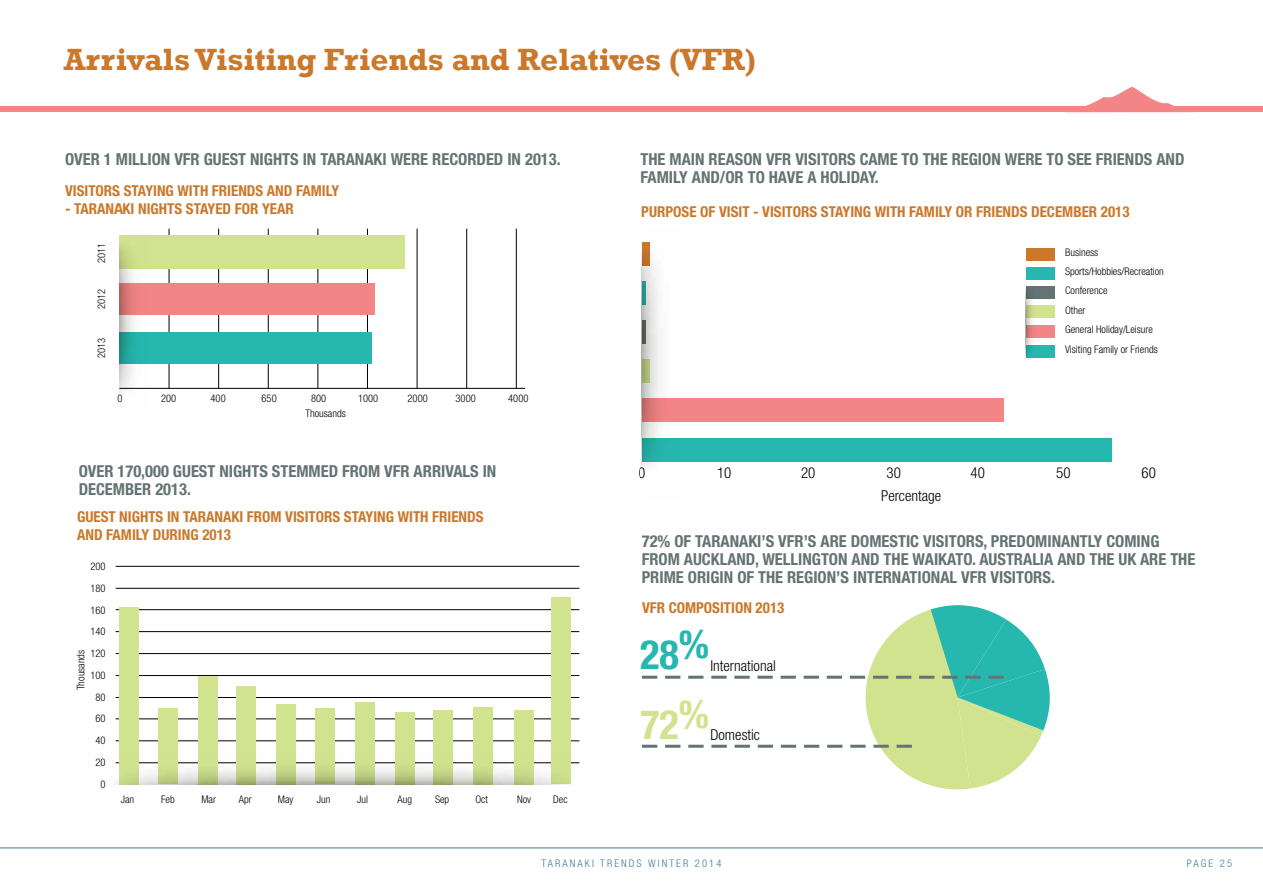
<style>
.page{position:relative;width:1263px;height:893px;background:#fff}
.page>*{position:absolute;margin:0;border:0;box-sizing:border-box;transform-origin:0 0}
.t1{font:700 condensed 40.5px "Helvetica Neue LT Pro";color:#26b7ae}
.t2{font:700 condensed 40.5px "Helvetica Neue LT Pro";color:#d2e390}
.t3{font:700 31.5px "Rockwell";color:#ca782b}
.t4{font:700 condensed 16.5px "Helvetica Neue LT Pro";color:#647373}
.t5{font:700 condensed 15px "Helvetica Neue LT Pro";color:#ca782b}
.t6{font:300 condensed 15px "Helvetica Neue LT Pro";color:#000}
.t7{font:300 condensed 10.5px/21.8px "Helvetica Neue LT Pro";color:#000}
.t8{font:300 condensed 10.5px "Helvetica Neue LT Pro";letter-spacing:.2em;color:#3e7c94}
</style>
<div class="page">
<hr style="left:0;top:847px;width:1263px;height:1px;background:#3e7c94">
<div style="left:0;top:106px;width:1263px;height:6px;background:#f48586"></div>
<svg style="left:1085px;top:87px;width:89px;height:19px"></svg>
<div style="left:1026px;top:345px;width:28px;height:12px;background:#26b7ae"></div>
<div style="left:1026px;top:305px;width:28px;height:12px;background:#d2e390"></div>
<div style="left:1026px;top:286px;width:28px;height:12px;background:#647373"></div>
<div style="left:1026px;top:267px;width:28px;height:12px;background:#26b7ae"></div>
<div style="left:1026px;top:248px;width:28px;height:12px;background:#ca782b"></div>
<div style="left:1026px;top:325px;width:28px;height:13px;background:#f48586"></div>
<hr style="left:1039px;top:280px;width:1px;height:90px;background:#fff">
<img style="left:1026px;top:290px;width:13px;height:69px">
<div style="left:642px;top:438px;width:470px;height:23px;background:#26b7ae"></div>
<div style="left:642px;top:398px;width:361px;height:24px;background:#f48586"></div>
<img style="left:642px;top:242px;width:37px;height:228px">
<hr style="left:169px;top:229px;width:1px;height:159px;background:#000">
<hr style="left:218px;top:229px;width:1px;height:159px;background:#000">
<hr style="left:268px;top:229px;width:1px;height:159px;background:#000">
<hr style="left:318px;top:229px;width:1px;height:159px;background:#000">
<hr style="left:367px;top:229px;width:1px;height:159px;background:#000">
<hr style="left:417px;top:229px;width:1px;height:159px;background:#000">
<hr style="left:466px;top:229px;width:1px;height:159px;background:#000">
<hr style="left:516px;top:229px;width:1px;height:159px;background:#000">
<hr style="left:119px;top:388px;width:406px;height:1px;background:#000">
<div style="left:119px;top:283px;width:256px;height:32px;background:#f48586"></div>
<div style="left:119px;top:332px;width:253px;height:31px;background:#26b7ae"></div>
<div style="left:119px;top:235px;width:285px;height:34px;background:#d2e390"></div>
<hr style="left:149px;top:195px;width:2px;height:207px;background:#fff">
<img style="left:119px;top:245px;width:30px;height:148px">
<hr style="left:116px;top:566px;width:463px;height:1px;background:#000">
<hr style="left:116px;top:588px;width:463px;height:1px;background:#000">
<div style="left:552px;top:597px;width:19px;height:187px;background:#d2e390"></div>
<svg style="left:115px;top:604px;width:935px;height:186px"></svg>
<h2 class="t3" style="left:64px;top:40px;width:694px">Arrivals Visiting Friends and Relatives (VFR)</h2>
<p class="t4" style="left:65px;top:149px;width:60px">OVER 1 MILLION</p>
<p class="t4" style="left:174px;top:149px;width:163px">VFR GUEST NIGHTS IN TARANAKI</p>
<p class="t4" style="left:391px;top:149px;width:11px">WERE</p>
<p class="t4" style="left:432px;top:149px;width:10px">RECORDED</p>
<p class="t4" style="left:507px;top:149px;width:55px">IN 2013.</p>
<p class="t5" style="left:65px;top:182px;width:8px">VISITORS</p>
<p class="t5" style="left:124px;top:182px;width:97px">STAYING WITH FRIENDS</p>
<p class="t5" style="left:267px;top:182px;width:10px">AND</p>
<p class="t5" style="left:296px;top:182px;width:9px">FAMIL</p>
<p class="t5" style="left:331px;top:182px;width:9px">Y</p>
<p class="t5" style="left:65px;top:200px;width:25px">- TARANAKI</p>
<p class="t5" style="left:138px;top:200px;width:106px">NIGHTS STAYED FOR</p>
<p class="t5" style="left:262px;top:200px;width:17px">YEAR</p>
<p class="t7" style="left:91px;top:263px;width:22px;rotate:-90deg">2011</p>
<p class="t7" style="left:91px;top:309px;width:22px;rotate:-90deg">2012</p>
<p class="t7" style="left:91px;top:358px;width:22px;rotate:-90deg">2013</p>
<p class="t7" style="left:118px;top:387px;width:7px">0</p>
<p class="t7" style="left:161px;top:387px;width:17px">200</p>
<p class="t7" style="left:211px;top:387px;width:17px">400</p>
<p class="t7" style="left:262px;top:387px;width:17px">650</p>
<p class="t7" style="left:311px;top:387px;width:17px">800</p>
<p class="t7" style="left:358px;top:387px;width:22px">1000</p>
<p class="t7" style="left:408px;top:387px;width:22px">2000</p>
<p class="t7" style="left:456px;top:387px;width:22px">3000</p>
<p class="t7" style="left:508px;top:387px;width:22px">4000</p>
<p class="t7" style="left:305px;top:402px;width:42px">Thousands</p>
<p class="t4" style="left:79px;top:461px;width:204px">OVER 170,000 GUEST NIGHTS STEMMED</p>
<p class="t4" style="left:342px;top:461px;width:11px">FROM</p>
<p class="t4" style="left:384px;top:461px;width:39px">VFR ARRI</p>
<p class="t4" style="left:445px;top:461px;width:18px">VALS</p>
<p class="t4" style="left:483px;top:461px;width:7px">IN</p>
<p class="t4" style="left:79px;top:479px;width:20px">DECEM</p>
<p class="t4" style="left:125px;top:479px;width:67px">BER 2013.</p>
<p class="t5" style="left:77px;top:508px;width:121px">GUEST NIGHTS IN TARANAKI</p>
<p class="t5" style="left:247px;top:508px;width:10px">FROM</p>
<p class="t5" style="left:285px;top:508px;width:16px">VISITORS</p>
<p class="t5" style="left:344px;top:508px;width:97px">STAYING WITH FRIENDS</p>
<p class="t5" style="left:77px;top:526px;width:10px">AND</p>
<p class="t5" style="left:106px;top:526px;width:9px">FAMIL</p>
<p class="t5" style="left:141px;top:526px;width:91px">Y DURING 2013</p>
<p class="t7" style="left:90px;top:555px;width:17px;text-align:right">200<br>180<br>160<br>140<br>120<br>100<br>80<br>60<br>40<br>20<br>0</p>
<p class="t7" style="left:70px;top:690px;width:42px;rotate:-90deg">Thousands</p>
<p class="t7" style="left:121px;top:788px;width:15px">Jan</p>
<p class="t7" style="left:161px;top:788px;width:15px">Feb</p>
<p class="t7" style="left:201px;top:788px;width:16px">Mar</p>
<p class="t7" style="left:239px;top:788px;width:14px">Apr</p>
<p class="t7" style="left:278px;top:788px;width:17px">May</p>
<p class="t7" style="left:317px;top:788px;width:15px">Jun</p>
<p class="t7" style="left:357px;top:788px;width:12px">Jul</p>
<p class="t7" style="left:397px;top:788px;width:16px">Aug</p>
<p class="t7" style="left:435px;top:788px;width:16px">Sep</p>
<p class="t7" style="left:475px;top:788px;width:14px">Oct</p>
<p class="t7" style="left:517px;top:788px;width:15px">Nov</p>
<p class="t7" style="left:553px;top:788px;width:16px">Dec</p>
<p class="t4" style="left:640px;top:149px;width:39px">THE MAIN</p>
<p class="t4" style="left:708px;top:149px;width:10px">REASON</p>
<p class="t4" style="left:766px;top:149px;width:47px">VFR VISITORS</p>
<p class="t4" style="left:860px;top:149px;width:11px">CAME</p>
<p class="t4" style="left:902px;top:149px;width:114px">TO THEREGION WERE</p>
<p class="t4" style="left:1046px;top:149px;width:59px">TOSEE FRIENDS</p>
<p class="t4" style="left:1156px;top:149px;width:11px">AND</p>
<p class="t4" style="left:640px;top:167px;width:9px">FAMIL</p>
<p class="t4" style="left:679px;top:167px;width:160px">Y AND/OR TO HAVE A HOLIDA</p>
<p class="t4" style="left:868px;top:167px;width:12px">Y.</p>
<p class="t5" style="left:641px;top:202px;width:41px">PURPOSE</p>
<p class="t5" style="left:700px;top:202px;width:26px">OF VISIT</p>
<p class="t5" style="left:753px;top:202px;width:17px">- VISITORS</p>
<p class="t5" style="left:821px;top:202px;width:97px">STAYING WITH FAMIL</p>
<p class="t5" style="left:944px;top:202px;width:40px">Y OR FRIENDS</p>
<p class="t5" style="left:1031px;top:202px;width:18px">DECEM</p>
<p class="t5" style="left:1073px;top:202px;width:58px">BER 2013</p>
<p class="t7" style="left:1065px;top:242px;width:100px;line-height:19.4px">Business<br>Sports/Hobbies/Recreation<br>Conference<br>Other<br>General Holiday/Leisure<br>Visiting Family or Friends</p>
<p class="t6" style="left:639px;top:464px;width:9px">0</p>
<p class="t6" style="left:717px;top:464px;width:16px">10</p>
<p class="t6" style="left:801px;top:464px;width:16px">20</p>
<p class="t6" style="left:886px;top:464px;width:16px">30</p>
<p class="t6" style="left:970px;top:464px;width:16px">40</p>
<p class="t6" style="left:1056px;top:464px;width:16px">50</p>
<p class="t6" style="left:1141px;top:464px;width:16px">60</p>
<p class="t6" style="left:881px;top:487px;width:62px">Percentage</p>
<p class="t4" style="left:642px;top:531px;width:70px">72% OF TARANAKI</p>
<p class="t4" style="left:761px;top:531px;width:69px">’S VFR’S ARE</p>
<p class="t4" style="left:851px;top:531px;width:10px">DOMESTIC</p>
<p class="t4" style="left:923px;top:531px;width:17px">VISITORS</p>
<p class="t4" style="left:983px;top:531px;width:26px">, PREDOMINANTL</p>
<p class="t4" style="left:1094px;top:531px;width:23px">Y COMIN</p>
<p class="t4" style="left:1150px;top:531px;width:11px">G</p>
<p class="t4" style="left:642px;top:549px;width:11px">FROM</p>
<p class="t4" style="left:684px;top:549px;width:28px">AUCKLAND</p>
<p class="t4" style="left:755px;top:549px;width:28px">, WELLIN</p>
<p class="t4" style="left:812px;top:549px;width:19px">GTON</p>
<p class="t4" style="left:851px;top:549px;width:11px">AND</p>
<p class="t4" style="left:884px;top:549px;width:51px">THE WAIKATO</p>
<p class="t4" style="left:972px;top:549px;width:35px">. AUSTRALIA</p>
<p class="t4" style="left:1057px;top:549px;width:11px">AND</p>
<p class="t4" style="left:1089px;top:549px;width:61px">THE UK ARE</p>
<p class="t4" style="left:1170px;top:549px;width:25px">THE</p>
<p class="t4" style="left:642px;top:567px;width:18px">PRIME</p>
<p class="t4" style="left:688px;top:567px;width:175px">ORIGIN OF THEREGION’SINTERNATIONAL</p>
<p class="t4" style="left:961px;top:567px;width:47px">VFR VISITORS</p>
<p class="t4" style="left:1051px;top:567px;width:5px">.</p>
<p class="t5" style="left:642px;top:599px;width:37px">VFR COM</p>
<p class="t5" style="left:696px;top:599px;width:16px">POSITION</p>
<p class="t5" style="left:756px;top:599px;width:30px">2013</p>
<h1 class="t1" style="left:640px;top:630px;width:71px">28<sup>%</sup></h1>
<p class="t6" style="left:710px;top:657px;width:67px">International</p>
<h1 class="t2" style="left:640px;top:700px;width:71px">72<sup>%</sup></h1>
<p class="t6" style="left:710px;top:726px;width:51px">Domestic</p>
<p class="t8" style="left:541px;top:857px;width:181px">TARANAKI TRENDS WINTER 2014</p>
<p class="t8" style="left:1187px;top:857px;width:47px">PAGE 25</p>
</div>
